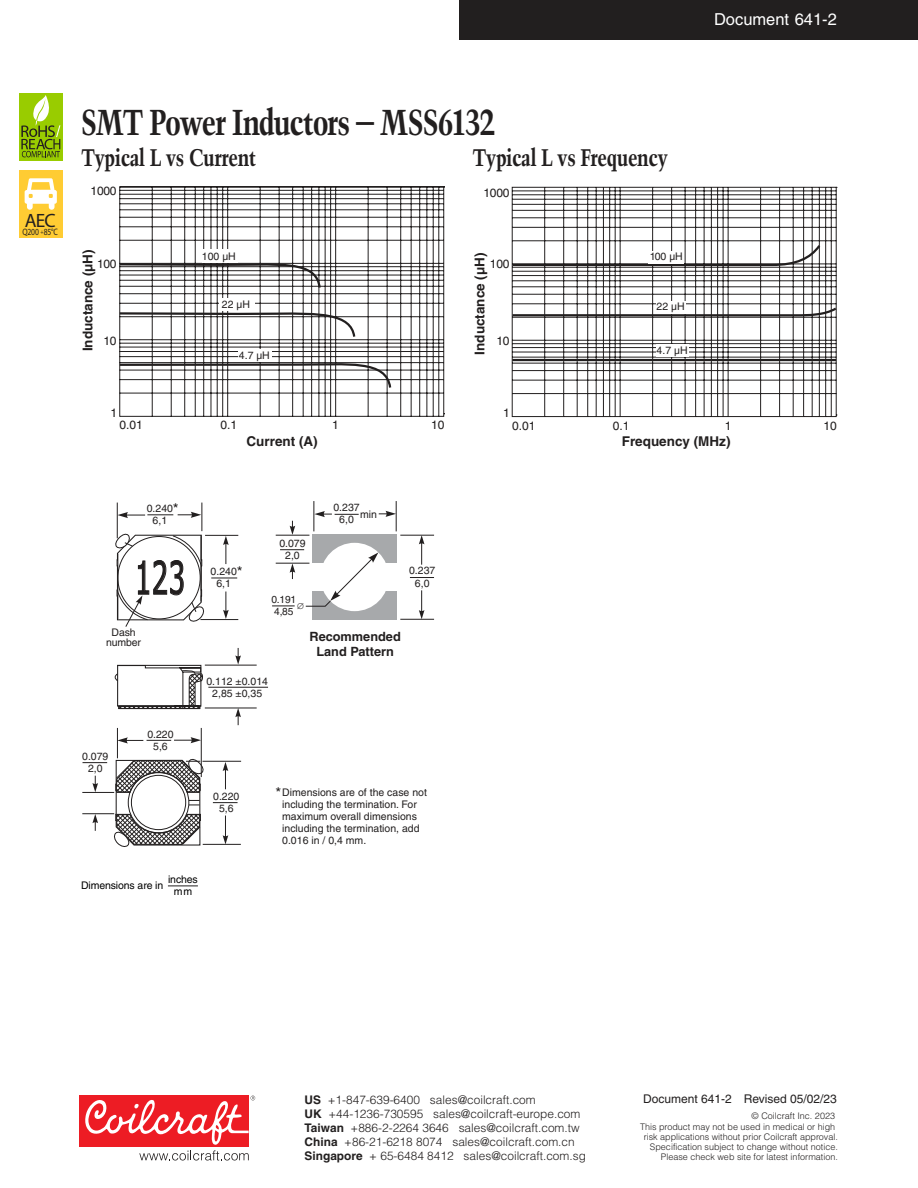
<style>
.page{position:relative;width:918px;height:1188px;background:#fff}
.page>*{position:absolute;margin:0;border:0;box-sizing:border-box;transform-origin:0 0}
.t1{font:45.45px "Verdana";color:#221f1f;scale:.58 1}
.t2{font:700 condensed 36px "Trump Mediaeval";letter-spacing:-.04em;color:#221f1f}
.t3{font:700 condensed 24px "Trump Mediaeval";letter-spacing:-.02em;color:#221f1f}
.t4{font:19.35px "Myriad Pro";color:#221f1f}
.t5{font:16.5px "Helvetica";color:#fff}
.t6{font:15px "Helvetica";color:#221f1f}
.t7{font:700 13.5px "Helvetica";color:#221f1f}
.t8{font:700 12.75px/15.1px "Helvetica";color:#221f1f;text-align:center}
.t9{font:12px "Helvetica";color:#221f1f}
.t10{font:300 11.85px/14.1px "Helvetica";color:#221f1f}
.t11{font:10.5px/12.1px "Helvetica";color:#221f1f;text-align:center}
.t12{font:10.5px/12px "Helvetica";letter-spacing:-.01em;color:#000;text-align:center}
.t13{font:10.2px/11.9px "Helvetica";color:#221f1f}
.t14{font:9.3px "Myriad Pro";letter-spacing:-.015em;color:#221f1f;scale:.81 1}
.t15{font:300 9px/9.9px "Helvetica";color:#221f1f;text-align:right}
.s1{font-size:6.6px}
.s2{font-weight:700}
</style>
<div class="page">
<div style="left:459px;top:0;width:459px;height:40px;background:#221f1f"></div>
<div style="left:80px;top:1096px;width:169px;height:51px;background:#ed1c24"></div>
<svg style="left:85px;top:1096px;width:170px;height:65px"></svg>
<div style="left:19px;top:171px;width:44px;height:67px;background:#fc3"></div>
<svg style="left:25px;top:178px;width:32px;height:32px"></svg>
<div style="left:19px;top:93px;width:44px;height:67px;background:#9c0"></div>
<svg style="left:21px;top:95px;width:39px;height:62px"></svg>
<svg style="left:119px;top:186px;width:325px;height:231px"></svg>
<div style="left:202px;top:249px;width:35px;height:14px;background:#fff"></div>
<svg style="left:119px;top:262px;width:274px;height:128px"></svg>
<svg style="left:511px;top:186px;width:326px;height:231px"></svg>
<svg style="left:511px;top:243px;width:326px;height:119px"></svg>
<div style="left:648px;top:251px;width:35px;height:12px;background:#fff"></div>
<div style="left:656px;top:301px;width:29px;height:12px;background:#fff"></div>
<div style="left:656px;top:344px;width:33px;height:13px;background:#fff"></div>
<hr style="left:168px;top:886px;width:30px;height:1px;background:#221f1f">
<hr style="left:205px;top:708px;width:52px;height:1px;background:#221f1f">
<hr style="left:205px;top:665px;width:52px;height:1px;background:#221f1f">
<hr style="left:208px;top:687px;width:60px;height:1px;background:#221f1f">
<svg style="left:83px;top:762px;width:24px;height:1px"></svg>
<svg style="left:92px;top:776px;width:6px;height:16px"></svg>
<svg style="left:92px;top:814px;width:6px;height:17px"></svg>
<hr style="left:82px;top:813px;width:32px;height:1px;background:#221f1f">
<hr style="left:82px;top:792px;width:32px;height:1px;background:#221f1f">
<svg style="left:379px;top:511px;width:17px;height:6px"></svg>
<hr style="left:314px;top:501px;width:1px;height:30px;background:#221f1f">
<hr style="left:396px;top:501px;width:1px;height:30px;background:#221f1f">
<svg style="left:419px;top:536px;width:5px;height:29px"></svg>
<svg style="left:419px;top:590px;width:5px;height:29px"></svg>
<svg style="left:290px;top:521px;width:5px;height:14px"></svg>
<hr style="left:276px;top:535px;width:33px;height:1px;background:#221f1f">
<hr style="left:400px;top:535px;width:34px;height:1px;background:#221f1f">
<hr style="left:400px;top:619px;width:34px;height:1px;background:#221f1f">
<svg style="left:314px;top:511px;width:45px;height:6px"></svg>
<svg style="left:410px;top:577px;width:24px;height:1px"></svg>
<div style="left:312px;top:535px;width:85px;height:28px;background:#a7a9ab"></div>
<div style="left:312px;top:591px;width:85px;height:28px;background:#a7a9ab"></div>
<div style="left:320px;top:543px;width:69px;height:68px;background:#fff;border-radius:50%"></div>
<svg style="left:113px;top:503px;width:128px;height:344px"></svg>
<svg style="left:272px;top:549px;width:106px;height:60px"></svg>
<h3 class="t5" style="left:714px;top:13px;width:124px">Document 641-2</h3>
<h3 class="t4" style="left:25px;top:213px;width:32px">AEC</h3>
<p class="t14" style="left:22px;top:228px;width:45px">Q200 <span class="s1">+</span>85°C</p>
<h2 class="t2" style="left:81px;top:107px;width:416px">SMT Power Inductors – MSS6132</h2>
<h3 class="t3" style="left:81px;top:147px;width:177px">Typical L vs Current</h3>
<h3 class="t3" style="left:472px;top:147px;width:197px">Typical L vs Frequency</h3>
<p class="t9" style="left:91px;top:186px;width:27px">1000</p>
<p class="t7" style="left:82px;top:351px;width:104px;rotate:-90deg">Inductance (µH)</p>
<p class="t11" style="left:202px;top:251px;width:35px">100 µH</p>
<p class="t9" style="left:97px;top:259px;width:21px">100</p>
<p class="t11" style="left:222px;top:299px;width:30px">22 µH</p>
<p class="t9" style="left:103px;top:336px;width:15px">10</p>
<p class="t11" style="left:239px;top:350px;width:32px">4.7 µH</p>
<p class="t9" style="left:111px;top:409px;width:8px">1</p>
<p class="t9" style="left:120px;top:420px;width:25px">0.01</p>
<p class="t9" style="left:220px;top:420px;width:18px">0.1</p>
<p class="t9" style="left:332px;top:420px;width:8px">1</p>
<p class="t9" style="left:431px;top:420px;width:15px">10</p>
<p class="t7" style="left:247px;top:436px;width:73px">Current (A)</p>
<h3 class="t6" style="left:173px;top:503px;width:7px">*</h3>
<p class="t11" style="left:147px;top:503px;width:28px">0.240<br>6,1</p>
<p class="t11" style="left:333px;top:502px;width:28px">0.237<br>6,0</p>
<p class="t11" style="left:360px;top:509px;width:18px">min</p>
<h1 class="t1" style="left:135px;top:552px;width:88px">123</h1>
<h3 class="t6" style="left:237px;top:566px;width:7px">*</h3>
<p class="t11" style="left:211px;top:566px;width:28px">0.240</p>
<p class="t11" style="left:216px;top:578px;width:16px">6,1</p>
<p class="t11" style="left:279px;top:538px;width:28px">0.079<br>2,0</p>
<p class="t13" style="left:272px;top:594px;width:26px">0.191<br>4,85</p>
<p class="t11" style="left:409px;top:565px;width:28px">0.237<br>6,0</p>
<p class="t11" style="left:106px;top:628px;width:36px;line-height:10.4px">Dash number</p>
<p class="t8" style="left:309px;top:630px;width:93px">Recommended<br>Land Pattern</p>
<p class="t11" style="left:206px;top:676px;width:63px">0.112 ±0.014<br>2,85 ±0,35</p>
<p class="t11" style="left:82px;top:751px;width:28px">0.079<br>2,0</p>
<p class="t11" style="left:147px;top:729px;width:28px">0.220<br>5,6</p>
<p class="t11" style="left:213px;top:791px;width:28px">0.220<br>5,6</p>
<p class="t12" style="left:81px;top:880px;width:84px">Dimensions are in</p>
<p class="t12" style="left:168px;top:874px;width:31px">inches mm</p>
<h3 class="t6" style="left:275px;top:786px;width:7px">*</h3>
<p class="t11" style="left:282px;top:787px;width:146px;text-align:left">Dimensions are of the case not including the termination. For maximum overall dimensions including the termination, add<br>0.016 in / 0,4 mm.</p>
<p class="t9" style="left:483px;top:188px;width:28px">1000</p>
<p class="t7" style="left:475px;top:355px;width:104px;rotate:-90deg">Inductance (µH)</p>
<p class="t11" style="left:650px;top:252px;width:35px">100 µH</p>
<p class="t9" style="left:490px;top:260px;width:21px">100</p>
<p class="t11" style="left:657px;top:302px;width:30px">22 µH</p>
<p class="t11" style="left:657px;top:345px;width:32px">4.7 µH</p>
<p class="t9" style="left:496px;top:336px;width:15px">10</p>
<p class="t9" style="left:503px;top:408px;width:8px">1</p>
<p class="t9" style="left:512px;top:422px;width:25px">0.01</p>
<p class="t9" style="left:613px;top:422px;width:18px">0.1</p>
<p class="t9" style="left:725px;top:422px;width:8px">1</p>
<p class="t9" style="left:824px;top:422px;width:15px">10</p>
<p class="t7" style="left:622px;top:436px;width:110px">Frequency (MHz)</p>
<p class="t10" style="left:305px;top:1094px;width:283px"><span class="s2">US</span> +1-847-639-6400 sales@coilcraft.com<br><span class="s2">UK</span> +44-1236-730595 sales@coilcraft-europe.com <span class="s2">Taiwan</span> +886-2-2264 3646 sales@coilcraft.com.tw <span class="s2">China</span> +86-21-6218 8074 sales@coilcraft.com.cn <span class="s2">Singapore</span> + 65-6484 8412 sales@coilcraft.com.sg</p>
<p class="t9" style="left:643px;top:1093px;width:195px">Document 641-2 Revised 05/02/23</p>
<p class="t15" style="left:640px;top:1111px;width:197px;line-height:11.4px">© Coilcraft Inc. 2023<br>This product may not be used in medical or high</p>
<p class="t15" style="left:644px;top:1133px;width:196px">risk applications without prior Coilcraft approval.<br>Specification subject to change without notice.<br>Please check web site for latest information.</p>
</div>
